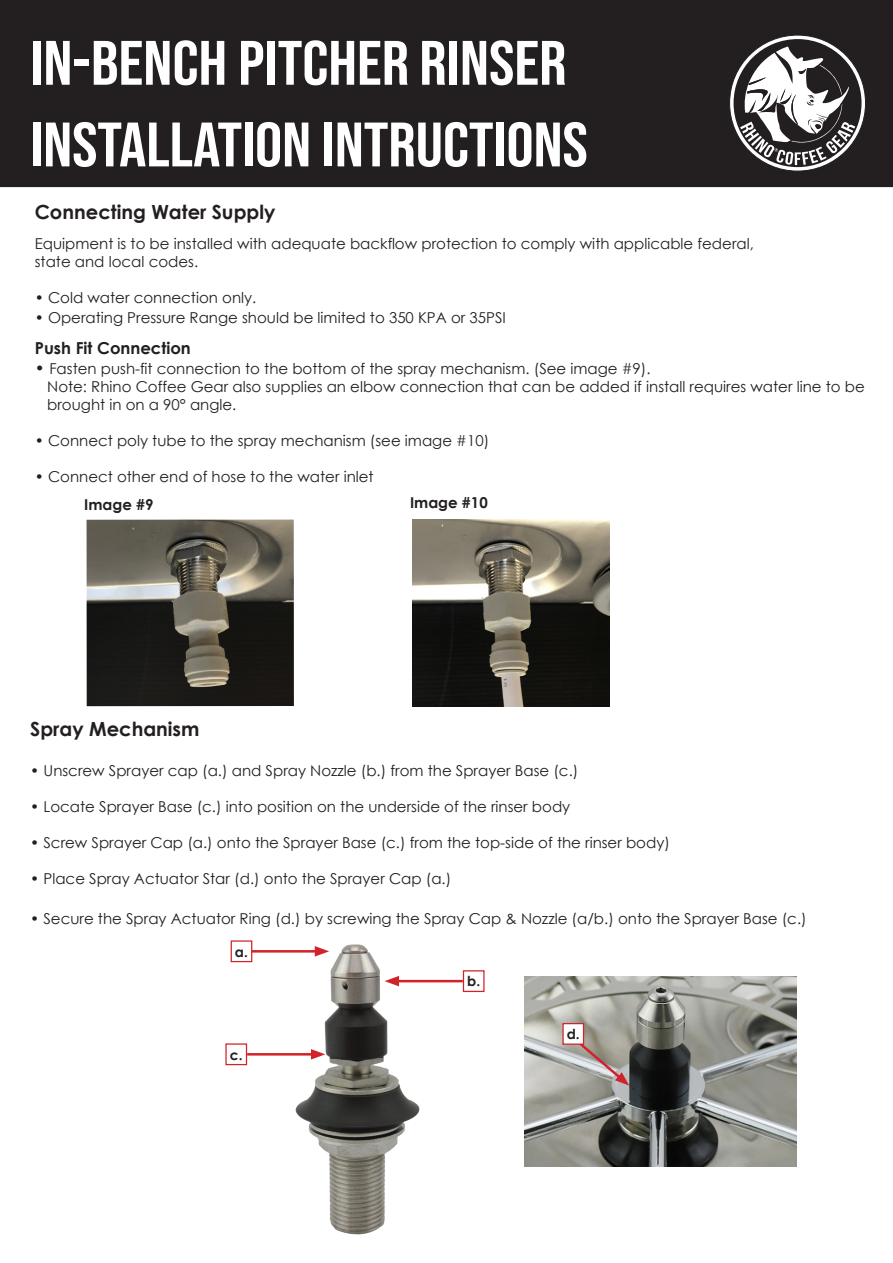
<style>
.page{position:relative;width:893px;height:1263px;background:#fff}
.page>*{position:absolute;margin:0;border:0;box-sizing:border-box;transform-origin:0 0}
.t1{font:62.55px/81.6px "Bebas Neue";color:#fff;scale:1.09 1}
.t2{font:700 19.5px "Century Gothic";color:#231f20}
.t3{font:700 16.5px "Century Gothic";color:#231f20}
.t4{font:15px/18px "Century Gothic";color:#231f20}
.t5{font:700 15px "Century Gothic";color:#231f20}
.t6{font:700 13.8px "Century Gothic";color:#231f20}
.s1{font-size:16.5px}
</style>
<div class="page">
<img style="left:87px;top:520px;width:207px;height:186px">
<img style="left:413px;top:520px;width:197px;height:186px">
<div style="left:0;top:0;width:893px;height:187px;background:#231f20"></div>
<div style="left:26px;top:33px;width:578px;height:153px;background:#231f20"></div>
<svg style="left:729px;top:34px;width:137px;height:137px"></svg>
<div style="left:733px;top:39px;width:129px;height:128px;background:#231f20;border:2px solid #231f20;border-radius:50%"></div>
<svg style="left:740px;top:46px;width:115px;height:119px"></svg>
<img style="left:295px;top:945px;width:124px;height:290px">
<div style="left:463px;top:970px;width:22px;height:22px;border:1px solid #d1232a"></div>
<hr style="left:251px;top:950px;width:68px;height:2px;background:#d1232a">
<svg style="left:315px;top:946px;width:14px;height:10px"></svg>
<hr style="left:247px;top:1053px;width:69px;height:2px;background:#d1232a">
<svg style="left:311px;top:1049px;width:14px;height:10px"></svg>
<hr style="left:394px;top:980px;width:69px;height:2px;background:#d1232a">
<svg style="left:385px;top:976px;width:14px;height:10px"></svg>
<div style="left:231px;top:940px;width:21px;height:22px;border:1px solid #d1232a"></div>
<img style="left:524px;top:976px;width:273px;height:190px">
<svg style="left:576px;top:1040px;width:53px;height:46px;background:#ad9f9a"></svg>
<div style="left:563px;top:1023px;width:20px;height:21px;background:#fff"></div>
<div style="left:562px;top:1023px;width:22px;height:22px;border:1px solid #d1232a"></div>
<div style="left:225px;top:1043px;width:22px;height:22px;border:1px solid #d1232a"></div>
<h1 class="t1" style="left:30px;top:28px;width:513px">IN-BENCH PITCHER RINSER<br>INSTALLATION INTRUCTIONS</h1>
<h2 class="t2" style="left:35px;top:204px;width:242px">Connecting Water Supply</h2>
<p class="t4" style="left:35px;top:236px;width:721px">Equipment is to be installed with adequate backflow protection to comply with applicable federal, state and local codes.</p>
<p class="t4" style="left:35px;top:290px;width:223px">• Cold water connection only.</p>
<p class="t4" style="left:35px;top:309px;width:473px">• Operating Pressure Range should be limited to 350 KPA or 35PSI</p>
<p class="t3" style="left:35px;top:342px;width:158px">Push Fit Connection</p>
<p class="t4" style="left:47px;top:361px;width:819px;text-indent:-12px"><span class="s1">•</span> Fasten push-fit connection to the bottom of the spray mechanism. (See image #9).<br>Note: Rhino Coffee Gear also supplies an elbow connection that can be added if install requires water line to be brought in on a 90° angle.</p>
<p class="t4" style="left:35px;top:433px;width:456px">• Connect poly tube to the spray mechanism (see image #10)</p>
<p class="t4" style="left:35px;top:469px;width:340px">• Connect other end of hose to the water inlet</p>
<p class="t5" style="left:84px;top:499px;width:71px">Image #9</p>
<p class="t5" style="left:410px;top:497px;width:79px">Image #10</p>
<h2 class="t2" style="left:30px;top:722px;width:171px">Spray Mechanism</h2>
<p class="t4" style="left:30px;top:763px;width:550px">• Unscrew Sprayer cap (a.) and Spray Nozzle (b.) from the Sprayer Base (c.)</p>
<p class="t4" style="left:30px;top:799px;width:542px">• Locate Sprayer Base (c.) into position on the underside of the rinser body</p>
<p class="t4" style="left:30px;top:835px;width:641px">• Screw Sprayer Cap (a.) onto the Sprayer Base (c.) from the top-side of the rinser body)</p>
<p class="t4" style="left:30px;top:871px;width:423px">• Place Spray Actuator Star (d.) onto the Sprayer Cap (a.)</p>
<p class="t4" style="left:30px;top:910px;width:778px">• Secure the Spray Actuator Ring (d.) by screwing the Spray Cap &amp; Nozzle (a/b.) onto the Sprayer Base (c.)</p>
<p class="t6" style="left:235px;top:946px;width:15px">a.</p>
<p class="t6" style="left:230px;top:1049px;width:14px">c.</p>
<p class="t6" style="left:467px;top:976px;width:15px">b.</p>
<p class="t6" style="left:567px;top:1029px;width:15px">d.</p>
</div>
